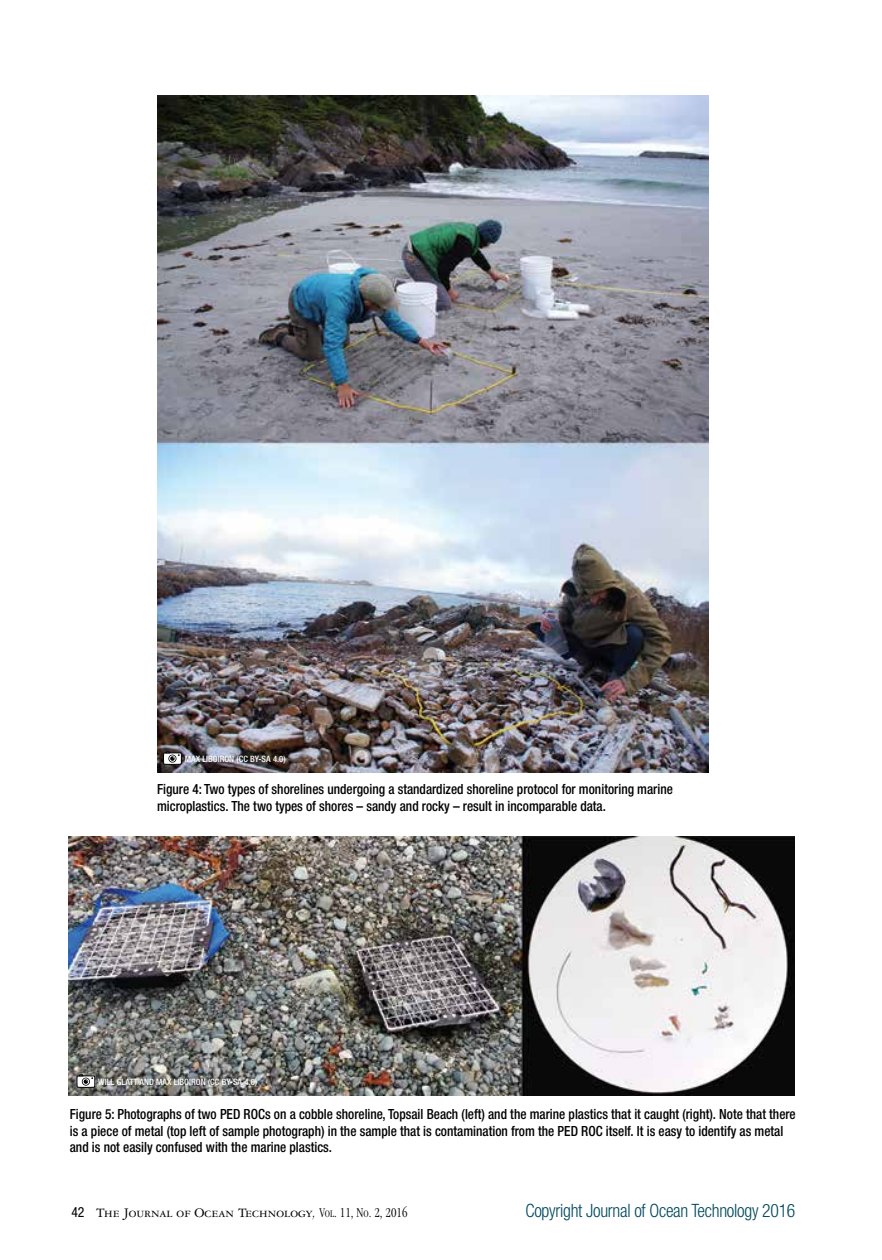
<style>
.page{position:relative;width:882px;height:1260px;background:#fff}
.page>*{position:absolute;margin:0;border:0;box-sizing:border-box;transform-origin:0 0}
.t1{font:300 condensed 18.38px "Helvetica Neue";letter-spacing:-.015em;color:#00495e;scale:.96 1}
.t2{font:500 condensed 14px/16.8px "Helvetica Neue";color:#000;scale:.95 1}
.t3{font:14px "Garamond Three SC";color:#000}
.t4{font:500 condensed 8.75px "Helvetica Neue";color:#fff}
.s1{font-family:"Helvetica Neue LT Std";font-stretch:condensed}
.s2{font-family:"Garamond";font-weight:300;font-style:italic;font-stretch:condensed}
.s3{font-family:"Garamond";font-weight:300;font-stretch:condensed}
.s4{font-family:"Garamond";font-weight:300;font-stretch:condensed;font-size:10.5px}
</style>
<div class="page">
<img style="left:69px;top:836px;width:726px;height:259px">
<img style="left:157px;top:96px;width:552px;height:677px">
<svg style="left:77px;top:1075px;width:18px;height:12px"></svg>
<svg style="left:163px;top:752px;width:18px;height:12px"></svg>
<p class="t4" style="left:185px;top:754px;width:102px">MAX LIBOIRON (CC BY-SA 4.0)</p>
<p class="t2" style="left:157px;top:780px;width:545px">Figure 4: Two types of shorelines undergoing a standardized shoreline protocol for monitoring marine microplastics. The two types of shores – sandy and rocky – result in incomparable data.</p>
<p class="t4" style="left:98px;top:1077px;width:160px">WILL GLATT AND MAX LIBOIRON (CC BY-SA 4.0)</p>
<p class="t2" style="left:70px;top:1105px;width:766px">Figure 5: Photographs of two PED ROCs on a cobble shoreline, Topsail Beach (left) and the marine plastics that it caught (right). Note that there is a piece of metal (top left of sample photograph) in the sample that is contamination from the PED ROC itself. It is easy to identify as metal and is not easily confused with the marine plastics.</p>
<p class="t3" style="left:71px;top:1205px;width:338px"><span class="s1">42</span> The Journal of Ocean Technology<span class="s2">,</span> <span class="s3">V</span><span class="s4">ol</span><span class="s3">. 11, N</span><span class="s4">o</span><span class="s3">. 2, 2016</span></p>
<h1 class="t1" style="left:525px;top:1200px;width:283px">Copyright Journal of Ocean Technology 2016</h1>
</div>
